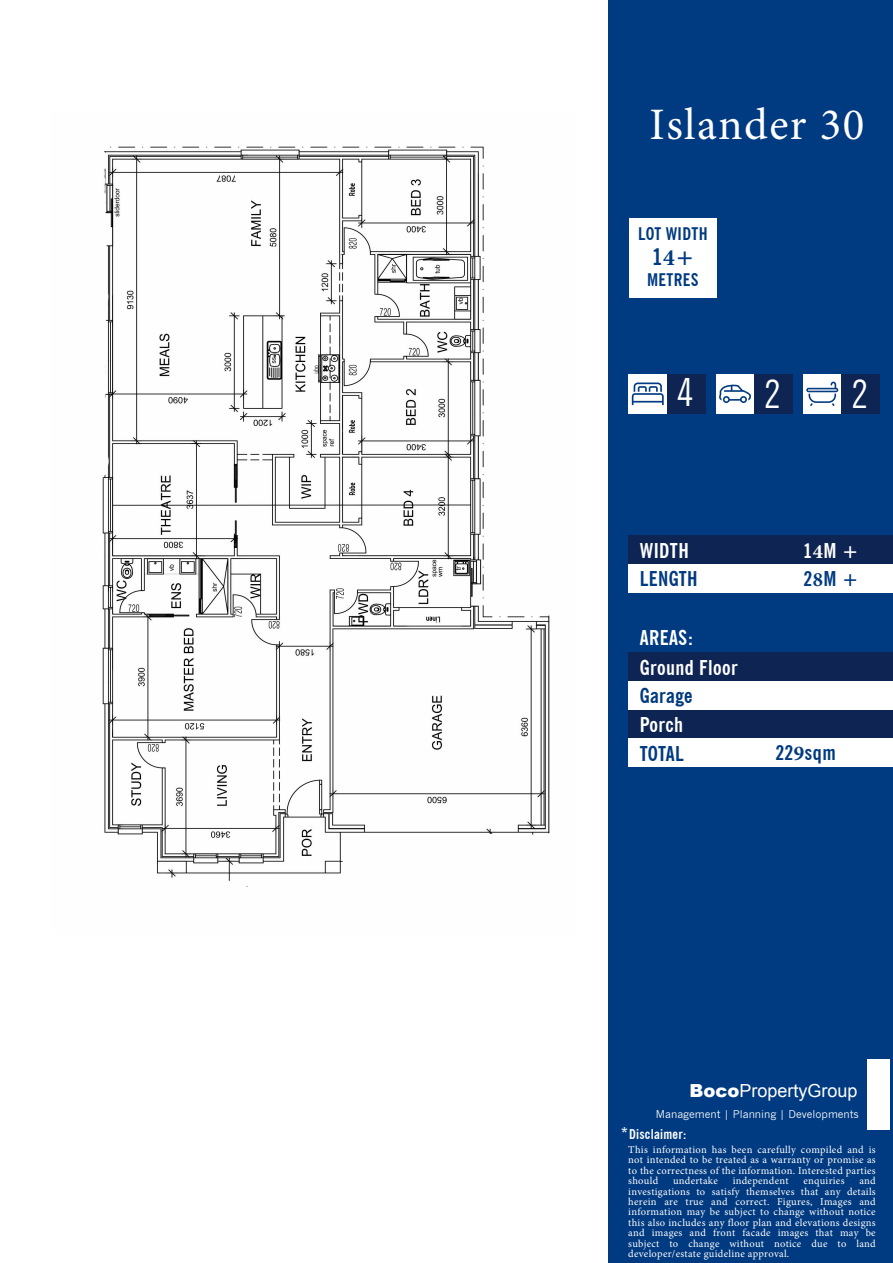
<style>
.page{position:relative;width:893px;height:1263px;background:#fff}
.page>*{position:absolute;margin:0;border:0;box-sizing:border-box;transform-origin:0 0}
.t1{font:45px "Minion Pro";letter-spacing:.03em;color:#fff}
.t2{font:condensed 39px "News Gothic BT";color:#fff}
.t3{font:700 condensed 23.4px "News Gothic BT";color:#003a80}
.t4{font:700 condensed 20.4px/30px "News Gothic BT";letter-spacing:.02em;color:#fff}
.t5{font:700 condensed 20.4px "News Gothic BT";letter-spacing:.02em;color:#003a80}
.t6{font:18px "Arial";color:#fff}
.t7{font:700 condensed 17.4px "News Gothic BT";letter-spacing:.02em;color:#003a80}
.t8{font:700 condensed 13.5px "News Gothic BT";letter-spacing:.02em;color:#fff}
.t9{font:10.5px/10.5px "Minion Pro";letter-spacing:.025em;color:#fff;text-align:justify}
.t10{font:10.5px "News Gothic";color:#fff}
.s1{font-family:"Minion Pro";font-stretch:normal}
.s2{color:#003a80}
.s3{font-family:"Minion Pro";font-stretch:normal;color:#003a80}
.s4{font-family:"Minion Pro";font-stretch:normal;font-size:21px}
.s5{font-weight:900}
</style>
<div class="page">
<div style="left:608px;top:0;width:285px;height:1263px;background:#003a80"></div>
<div style="left:629px;top:218px;width:87px;height:79px;background:#fff"></div>
<div style="left:629px;top:535px;width:264px;height:29px;background:#0e2453"></div>
<div style="left:629px;top:564px;width:264px;height:29px;background:#fff"></div>
<div style="left:629px;top:652px;width:264px;height:29px;background:#0e2453"></div>
<div style="left:629px;top:681px;width:264px;height:29px;background:#fff"></div>
<div style="left:629px;top:710px;width:264px;height:28px;background:#0e2453"></div>
<div style="left:629px;top:738px;width:264px;height:29px;background:#fff"></div>
<div style="left:629px;top:374px;width:38px;height:39px;background:#fff"></div>
<div style="left:667px;top:374px;width:38px;height:39px;background:#0e2453"></div>
<svg style="left:632px;top:382px;width:32px;height:23px"></svg>
<div style="left:716px;top:374px;width:38px;height:39px;background:#fff"></div>
<div style="left:754px;top:374px;width:39px;height:39px;background:#0e2453"></div>
<svg style="left:719px;top:384px;width:32px;height:19px"></svg>
<div style="left:803px;top:374px;width:38px;height:39px;background:#fff"></div>
<div style="left:841px;top:374px;width:39px;height:39px;background:#0e2453"></div>
<svg style="left:806px;top:382px;width:32px;height:24px"></svg>
<div style="left:868px;top:1059px;width:22px;height:71px;background:#fff"></div>
<img style="left:102px;top:146px;width:448px;height:741px">
<h1 class="t1" style="left:650px;top:95px;width:216px">Islander 30</h1>
<h3 class="t7" style="left:638px;top:223px;width:71px">LOT WIDTH</h3>
<h3 class="t3" style="left:652px;top:243px;width:44px">1<span class="s1">4</span>+</h3>
<h3 class="t7" style="left:647px;top:269px;width:53px">METRES</h3>
<h2 class="t2" style="left:677px;top:369px;width:18px">4</h2>
<h2 class="t2" style="left:764px;top:370px;width:18px">2</h2>
<h2 class="t2" style="left:851px;top:370px;width:18px">2</h2>
<h3 class="t4" style="left:640px;top:535px;width:51px">WIDTH</h3>
<h3 class="t5" style="left:640px;top:566px;width:59px">LENGTH</h3>
<h3 class="t4" style="left:640px;top:622px;width:100px">AREAS:<br>Ground Floor</h3>
<h3 class="t5" style="left:640px;top:683px;width:54px">Garage</h3>
<h3 class="t4" style="left:640px;top:709px;width:45px">Porch</h3>
<h3 class="t5" style="left:640px;top:741px;width:46px">TOTAL</h3>
<h3 class="t4" style="left:804px;top:536px;width:57px;line-height:28.7px">1<span class="s1">4</span>M +<br><span class="s2">2</span><span class="s3">8</span><span class="s2">M +</span></h3>
<h3 class="t5" style="left:775px;top:741px;width:62px">22<span class="s4">9</span>sqm</h3>
<h3 class="t6" style="left:689px;top:1079px;width:170px"><span class="s5">Boco</span>PropertyGroup</h3>
<p class="t10" style="left:656px;top:1108px;width:205px">Management | Planning | Developments</p>
<p class="t8" style="left:621px;top:1126px;width:67px">*Disclaimer:</p>
<p class="t9" style="left:628px;top:1144px;width:249px">This information has been carefully compiled and is not intended to be treated as a warranty or promise as to the correctness of the information. Interested parties should</p>
<p class="t9" style="left:628px;top:1175px;width:249px;text-indent:231px">and investigations to satisfy themselves that any details herein are true and correct. Figures, Images and information may be subject to change without notice this also includes any floor plan and elevations designs and images and front facade images that may be subject to change without notice due to land developer/estate guideline approval.</p>
<p class="t9" style="left:673px;top:1175px;width:46px">undertake</p>
<p class="t9" style="left:733px;top:1175px;width:57px">independent</p>
<p class="t9" style="left:803px;top:1175px;width:43px">enquiries</p>
</div>
